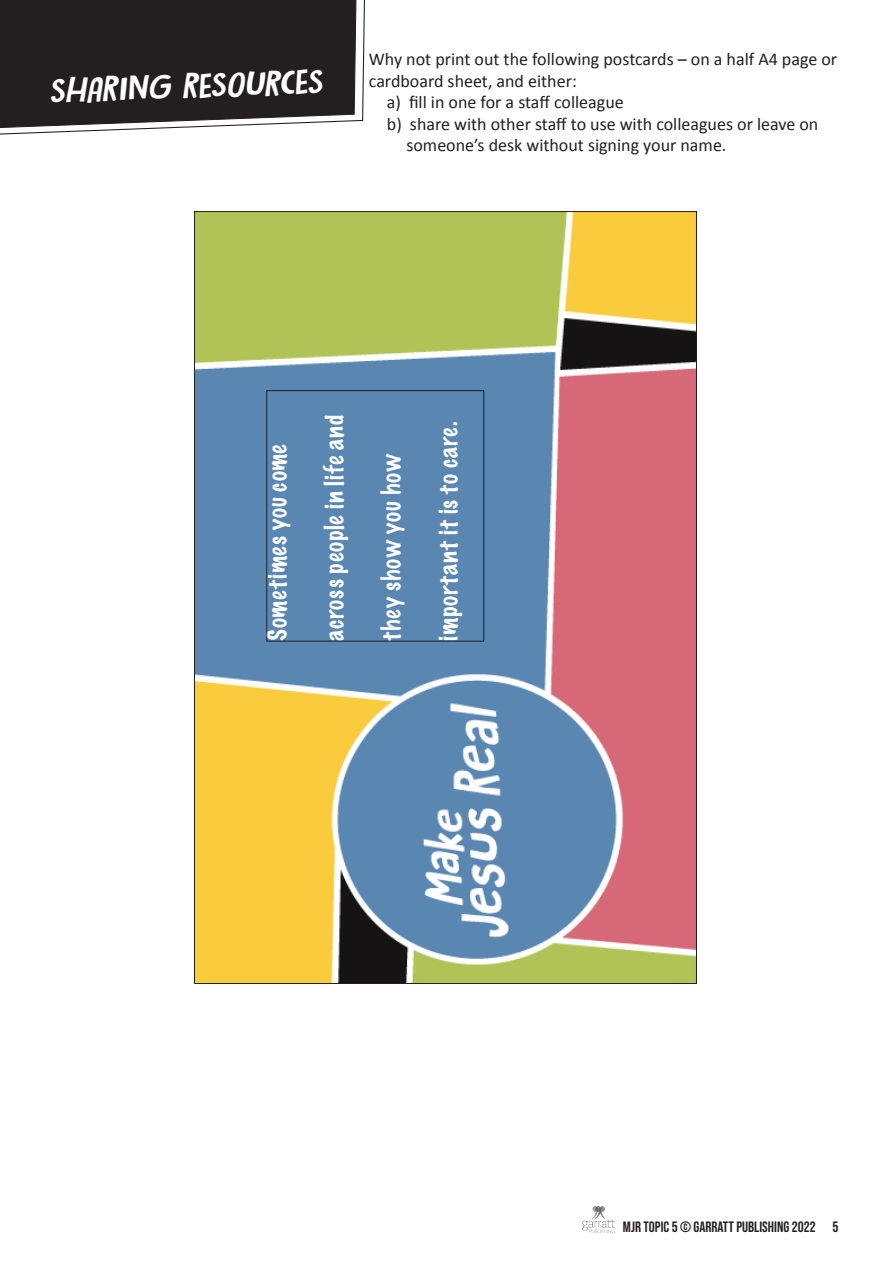
<style>
.page{position:relative;width:892px;height:1261px;background:#fff}
.page>*{position:absolute;margin:0;border:0;box-sizing:border-box;transform-origin:0 0}
.t1{font:italic 30.45px "DK Butterfly Ball";color:#fff;scale:1.2 1}
.t2{font:100 24px "Marker Felt";letter-spacing:.04em;color:#fff}
.t3{font:18px "Calibri";color:#231f20}
.t4{font:15px "Bebas Neue";color:#231f20}
</style>
<div class="page">
<img style="left:582px;top:1206px;width:33px;height:26px">
<svg style="left:0;top:0;width:365px;height:135px"></svg>
<img style="left:196px;top:213px;width:498px;height:768px">
<div style="left:266px;top:390px;width:218px;height:251px;border:1px solid #231f20"></div>
<h1 class="t1" style="left:48px;top:69px;width:229px;rotate:-2deg">SHARING RESOURCES</h1>
<p class="t3" style="left:369px;top:48px;width:470px">Why not print out the following postcards – on a half A4 page or</p>
<p class="t3" style="left:369px;top:69px;width:209px">cardboard sheet, and either:</p>
<p class="t3" style="left:387px;top:91px;width:238px">a) fill in one for a staff colleague</p>
<p class="t3" style="left:387px;top:112px;width:433px">b) share with other staff to use with colleagues or leave on</p>
<p class="t3" style="left:406px;top:134px;width:321px">someone’s desk without signing your name.</p>
<h2 class="t2" style="left:258px;top:641px;width:198px;rotate:-90deg">Sometimes you come</h2>
<h2 class="t2" style="left:315px;top:641px;width:228px;rotate:-90deg">across people in life and</h2>
<h2 class="t2" style="left:372px;top:641px;width:189px;rotate:-90deg">they show you how</h2>
<h2 class="t2" style="left:429px;top:641px;width:221px;rotate:-90deg">important it is to care.</h2>
<p class="t4" style="left:623px;top:1218px;width:217px">MJR TOPIC 5 © GARRATT PUBLISHING 2022 5</p>
</div>
